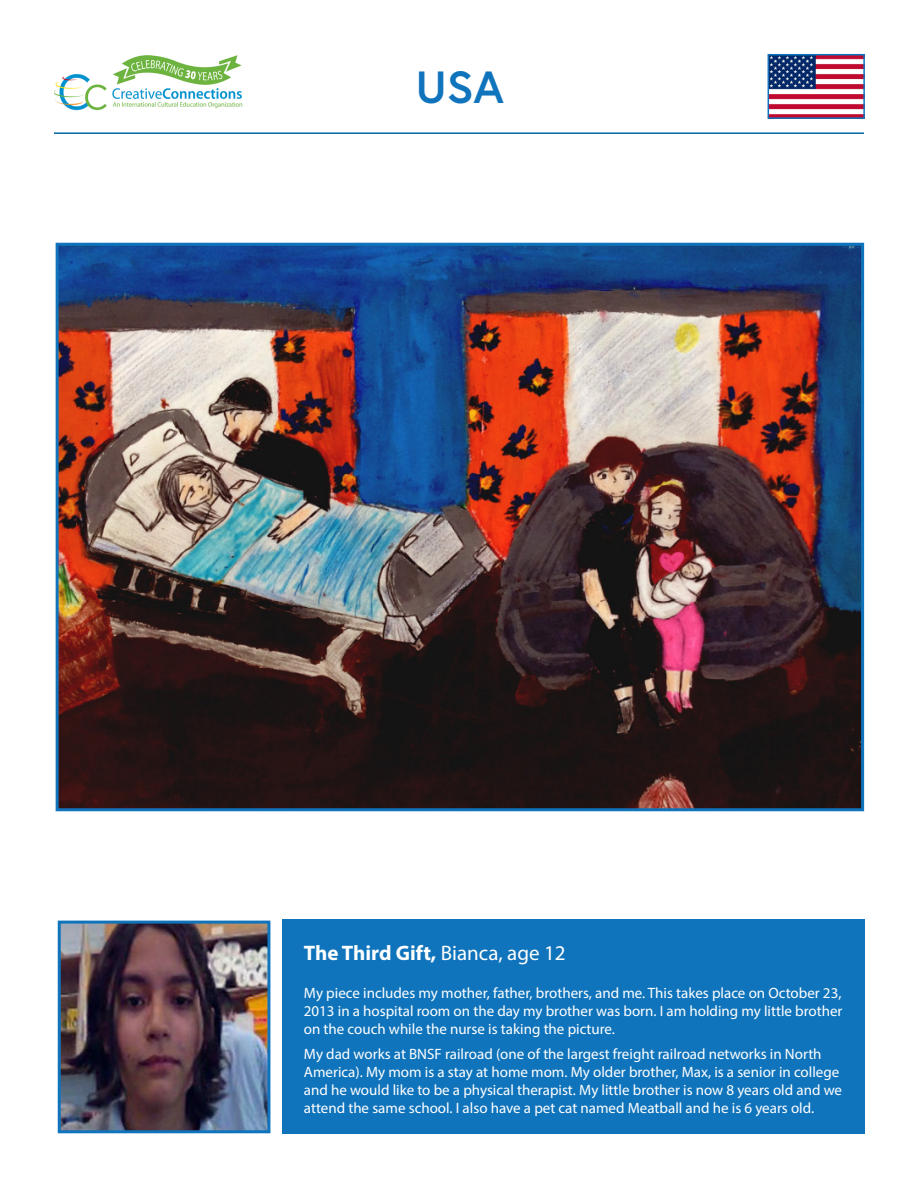
<style>
.page{position:relative;width:918px;height:1188px;background:#fff}
.page>*{position:absolute;margin:0;border:0;box-sizing:border-box;transform-origin:0 0}
.t1{font:700 45px "Europa";color:#1074bc}
.t2{font:700 21px "Myriad Pro";color:#fff}
.t3{font:15px/18px "Myriad Pro";color:#fff;text-align:justify}
.s1{font-weight:400}
</style>
<div class="page">
<hr style="left:54px;top:132px;width:810px;height:2px;background:#0066a3">
<img style="left:54px;top:55px;width:188px;height:56px">
<div style="left:283px;top:920px;width:582px;height:214px;background:#1074bc"></div>
<img style="left:62px;top:925px;width:204px;height:204px">
<div style="left:58px;top:921px;width:212px;height:212px;border:3px solid #1074bc"></div>
<img style="left:60px;top:247px;width:800px;height:560px">
<div style="left:56px;top:243px;width:808px;height:568px;border:3px solid #1074bc"></div>
<img style="left:771px;top:57px;width:91px;height:59px">
<div style="left:768px;top:54px;width:97px;height:65px;border:2px solid #1074bc"></div>
<p class="t1" style="left:416px;top:57px;width:90px">USA</p>
<p class="t2" style="left:304px;top:939px;width:263px">The Third Gift, <span class="s1">Bianca, age 12</span></p>
<p class="t3" style="left:304px;top:984px;width:540px">My piece includes my mother, father, brothers, and me. This takes place on October 23, 2013 in a hospital room on the day my brother was born. I am holding my little brother on the couch while the nurse is taking the picture.</p>
<p class="t3" style="left:304px;top:1045px;width:540px;text-align:left">My dad works at BNSF railroad (one of the largest freight railroad networks in North America). My mom is a stay at home mom. My older brother, Max, is a senior in college and he would like to be a physical therapist. My little brother is now 8 years old and we attend the same school. I also have a pet cat named Meatball and he is 6 years old.</p>
</div>
